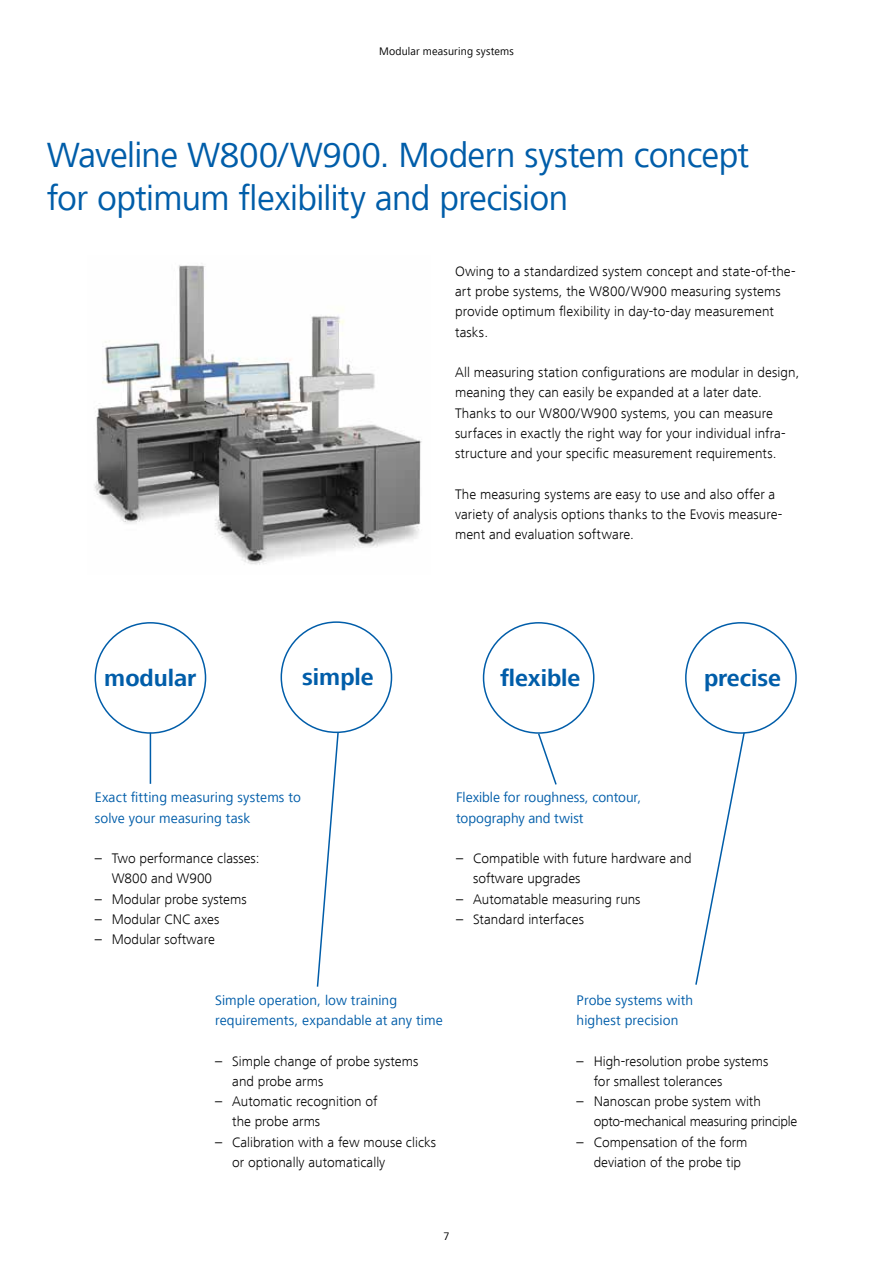
<style>
.page{position:relative;width:893px;height:1263px;background:#fff}
.page>*{position:absolute;margin:0;border:0;box-sizing:border-box;transform-origin:0 0}
.t1{font:36px/43.5px "Frutiger Next LT";letter-spacing:-.015em;color:#005da9}
.t2{font:700 24px "Frutiger Next LT";color:#005da9}
.t3{font:300 14.25px/20.2px "Frutiger Next LT";color:#000}
.t4{font:14.25px/20.2px "Frutiger Next LT";letter-spacing:.005em;color:#005da9}
.t5{font:300 14.25px/20.2px "Frutiger Next LT";letter-spacing:-.02em;color:#000}
.t6{font:11.25px "Frutiger Next LT";letter-spacing:.015em;color:#000}
</style>
<div class="page">
<img style="left:94px;top:263px;width:328px;height:302px">
<div style="left:281px;top:621px;width:111px;height:112px;border:2px solid #005da9;border-radius:50%"></div>
<div style="left:95px;top:622px;width:111px;height:112px;border:2px solid #005da9;border-radius:50%"></div>
<div style="left:483px;top:622px;width:111px;height:112px;border:2px solid #005da9;border-radius:50%"></div>
<svg style="left:316px;top:731px;width:24px;height:256px"></svg>
<svg style="left:537px;top:732px;width:20px;height:53px"></svg>
<svg style="left:695px;top:731px;width:51px;height:254px"></svg>
<hr style="left:150px;top:733px;width:1px;height:51px;background:#005da9">
<p class="t6" style="left:379px;top:45px;width:136px">Modular measuring systems</p>
<h1 class="t1" style="left:47px;top:133px;width:704px">Waveline W800/W900. Modern system concept for optimum flexibility and precision</h1>
<p class="t3" style="left:455px;top:261px;width:342px">Owing to a standardized system concept and state-of-the&shy;art probe systems, the W800/W900 measuring systems provide optimum flexibility in day-to-day measurement tasks.</p>
<p class="t3" style="left:455px;top:362px;width:346px">All measuring station configurations are modular in design, meaning they can easily be expanded at a later date.<br>Thanks to our W800/W900 systems, you can measure surfaces in exactly the right way for your individual infra&shy;structure and your specific measurement requirements.</p>
<p class="t3" style="left:455px;top:484px;width:329px">The measuring systems are easy to use and also offer a variety of analysis options thanks to the Evovis measure&shy;ment and evaluation software.</p>
<h2 class="t2" style="left:104px;top:664px;width:94px">modular</h2>
<h2 class="t2" style="left:302px;top:664px;width:73px">simple</h2>
<h2 class="t2" style="left:500px;top:664px;width:82px">flexible</h2>
<h2 class="t2" style="left:704px;top:664px;width:79px">precise</h2>
<p class="t4" style="left:95px;top:787px;width:208px">Exact fitting measuring systems to solve your measuring task</p>
<p class="t3" style="left:112px;top:848px;width:149px;text-indent:-17px">– Two performance classes:<br>W800 and W900</p>
<p class="t3" style="left:95px;top:889px;width:154px">– Modular probe systems</p>
<p class="t3" style="left:95px;top:909px;width:126px">– Modular CNC axes</p>
<p class="t3" style="left:95px;top:929px;width:122px">– Modular software</p>
<p class="t4" style="left:456px;top:787px;width:187px">Flexible for roughness, contour, topography and twist</p>
<p class="t3" style="left:473px;top:848px;width:220px;text-indent:-17px">– Compatible with future hardware and software upgrades</p>
<p class="t3" style="left:456px;top:889px;width:186px">– Automatable measuring runs</p>
<p class="t3" style="left:456px;top:909px;width:129px">– Standard interfaces</p>
<p class="t4" style="left:215px;top:990px;width:229px">Simple operation, low training requirements, expandable at any time</p>
<p class="t3" style="left:232px;top:1051px;width:188px;text-indent:-17px">– Simple change of probe systems and probe arms</p>
<p class="t3" style="left:232px;top:1091px;width:147px;text-indent:-17px">– Automatic recognition of the probe arms</p>
<p class="t3" style="left:232px;top:1132px;width:205px;text-indent:-17px">– Calibration with a few mouse clicks or optionally automatically</p>
<p class="t4" style="left:577px;top:990px;width:118px">Probe systems with highest precision</p>
<p class="t3" style="left:594px;top:1051px;width:176px;text-indent:-17px">– High-resolution probe systems for smallest tolerances</p>
<p class="t5" style="left:594px;top:1091px;width:205px;text-indent:-17px">– Nanoscan probe system with opto-mechanical measuring principle</p>
<p class="t3" style="left:594px;top:1132px;width:155px;text-indent:-17px">– Compensation of the form deviation of the probe tip</p>
<p class="t6" style="left:443px;top:1229px;width:8px">7</p>
</div>
